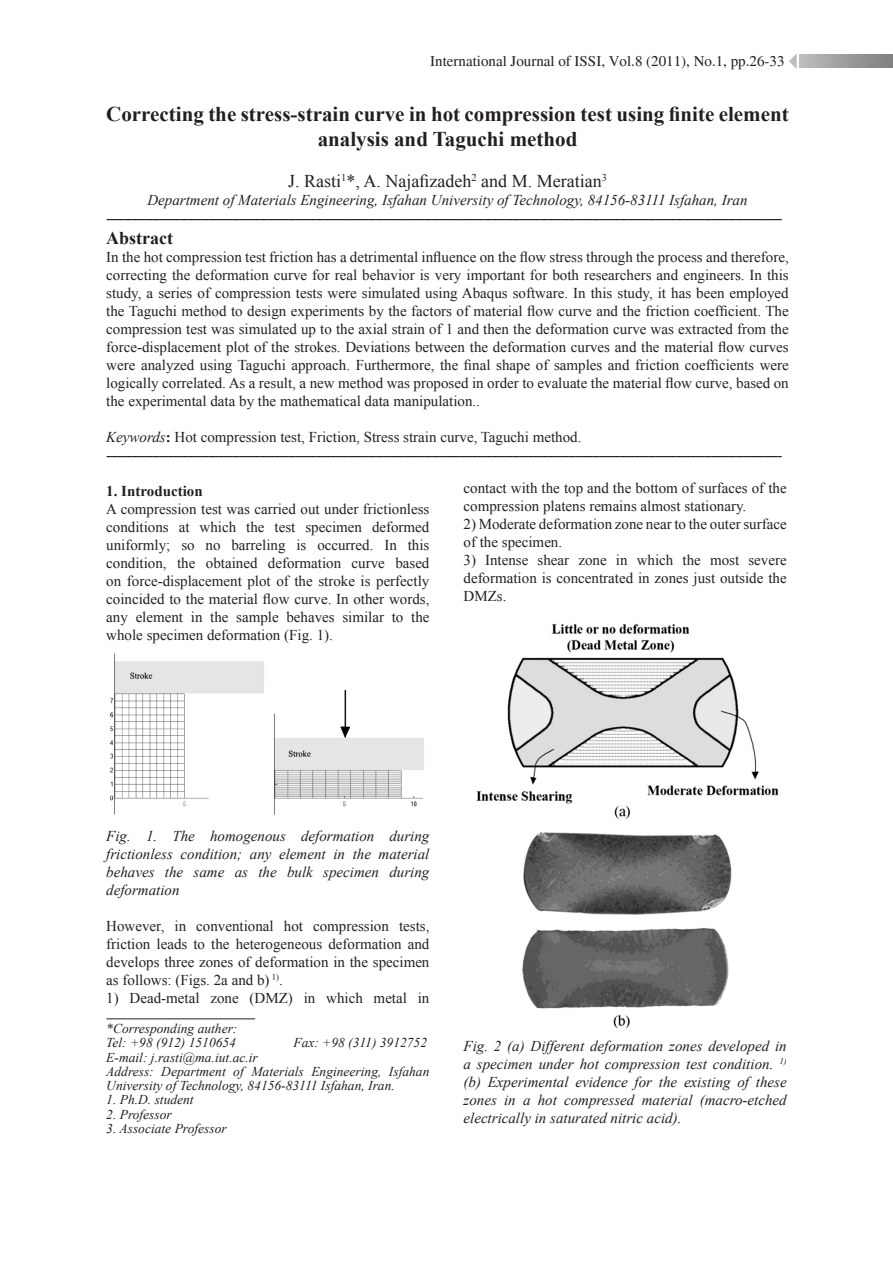
<style>
.page{position:relative;width:893px;height:1263px;background:#fff}
.page>*{position:absolute;margin:0;border:0;box-sizing:border-box;transform-origin:0 0}
.t1{font:700 21px/25.5px "Times New Roman";color:#231f20;text-align:center}
.t2{font:18px "Times New Roman";color:#231f20}
.t3{font:700 18px "Times New Roman";color:#231f20}
.t4{font:15px/18px "Times New Roman";color:#231f20;text-align:justify}
.t5{font:italic 15px/18px "Times New Roman";color:#231f20;text-align:justify}
.t6{font:15px "Times";color:#231f20}
.t7{font:700 15px "Times New Roman";color:#231f20}
.t8{font:italic 13.5px/14.2px "Times New Roman";color:#231f20}
.s1{font-style:italic}
.s2{font-weight:700}
</style>
<div class="page">
<svg style="left:799px;top:55px;width:94px;height:12px"></svg>
<svg style="left:789px;top:53px;width:8px;height:16px"></svg>
<img style="left:109px;top:653px;width:315px;height:162px">
<hr style="left:106px;top:1018px;width:149px;height:1px;background:#231f20">
<img style="left:476px;top:624px;width:303px;height:405px">
<p class="t6" style="left:430px;top:53px;width:356px">International Journal of ISSI, Vol.8 (2011), No.1, pp.26-33</p>
<p class="t1" style="left:106px;top:100px;width:684px">Correcting the stress-strain curve in hot compression test using finite element analysis and Taguchi method</p>
<p class="t2" style="left:288px;top:168px;width:320px">J. Rasti<sup>1</sup>*, A. Najafizadeh<sup>2</sup> and M. Meratian<sup>3</sup></p>
<p class="t5" style="left:147px;top:190px;width:602px">Department of Materials Engineering, Isfahan University of Technology, 84156-83111 Isfahan, Iran</p>
<p class="t4" style="left:106px;top:208px;width:678px">-------------------------------------------------------------------------------------------------------------------------------------------------------------------------------------------------</p>
<p class="t3" style="left:106px;top:225px;width:68px">Abstract</p>
<p class="t4" style="left:106px;top:247px;width:684px">In the hot compression test friction has a detrimental influence on the flow stress through the process and therefore, correcting the deformation curve for real behavior is very important for both researchers and engineers. In this study, a series of compression tests were simulated using Abaqus software. In this study, it has been employed the Taguchi method to design experiments by the factors of material flow curve and the friction coefficient. The compression test was simulated up to the axial strain of 1 and then the deformation curve was extracted from the force-displacement plot of the strokes. Deviations between the deformation curves and the material flow curves were analyzed using Taguchi approach. Furthermore, the final shape of samples and friction coefficients were logically correlated. As a result, a new method was proposed in order to evaluate the material flow curve, based on the experimental data by the mathematical data manipulation..</p>
<p class="t4" style="left:106px;top:427px;width:477px"><span class="s1">Keywords</span><span class="s2">:</span> Hot compression test, Friction, Stress strain curve, Taguchi method.</p>
<p class="t4" style="left:106px;top:445px;width:678px">-------------------------------------------------------------------------------------------------------------------------------------------------------------------------------------------------</p>
<p class="t7" style="left:106px;top:480px;width:102px">1. Introduction<sup>1</sup></p>
<p class="t4" style="left:106px;top:500px;width:325px">A compression test was carried out under frictionless conditions at which the test specimen deformed uniformly; so no barreling is occurred. In this condition, the obtained deformation curve based on force-displacement plot of the stroke is perfectly coincided to the material flow curve. In other words, any element in the sample behaves similar to the whole specimen deformation (Fig. 1).</p>
<p class="t4" style="left:463px;top:479px;width:325px">contact with the top and the bottom of surfaces of the compression platens remains almost stationary.</p>
<p class="t4" style="left:463px;top:515px;width:325px">2) Moderate deformation zone near to the outer surface of the specimen.</p>
<p class="t4" style="left:463px;top:551px;width:325px">3) Intense shear zone in which the most severe deformation is concentrated in zones just outside the DMZs.</p>
<p class="t5" style="left:106px;top:826px;width:325px">Fig. 1. The homogenous deformation during frictionless condition; any element in the material behaves the same as the bulk specimen during deformation</p>
<p class="t4" style="left:106px;top:917px;width:325px">However, in conventional hot compression tests, friction leads to the heterogeneous deformation and develops three zones of deformation in the specimen as follows: (Figs. 2a and b) <sup>1)</sup>.</p>
<p class="t4" style="left:106px;top:989px;width:325px">1) Dead-metal zone (DMZ) in which metal in</p>
<p class="t8" style="left:106px;top:1021px;width:133px">*Corresponding auther:</p>
<p class="t8" style="left:106px;top:1035px;width:131px">Tel: +98 (912) 1510654</p>
<p class="t8" style="left:293px;top:1035px;width:135px">Fax: +98 (311) 3912752</p>
<p class="t8" style="left:106px;top:1050px;width:153px">E-mail: j.rasti@ma.iut.ac.ir</p>
<p class="t8" style="left:106px;top:1064px;width:325px">Address: Department of Materials Engineering, Isfahan<br>University of Technology, 84156-83111 Isfahan, Iran.</p>
<p class="t8" style="left:106px;top:1092px;width:89px">1. Ph.D. student</p>
<p class="t8" style="left:106px;top:1107px;width:67px">2. Professor</p>
<p class="t8" style="left:106px;top:1121px;width:122px">3. Associate Professor</p>
<p class="t5" style="left:463px;top:1037px;width:325px">Fig. 2 (a) Different deformation zones developed in a specimen under hot compression test condition. <sup>1) </sup>(b) Experimental evidence for the existing of these zones in a hot compressed material (macro-etched electrically in saturated nitric acid).</p>
</div>
